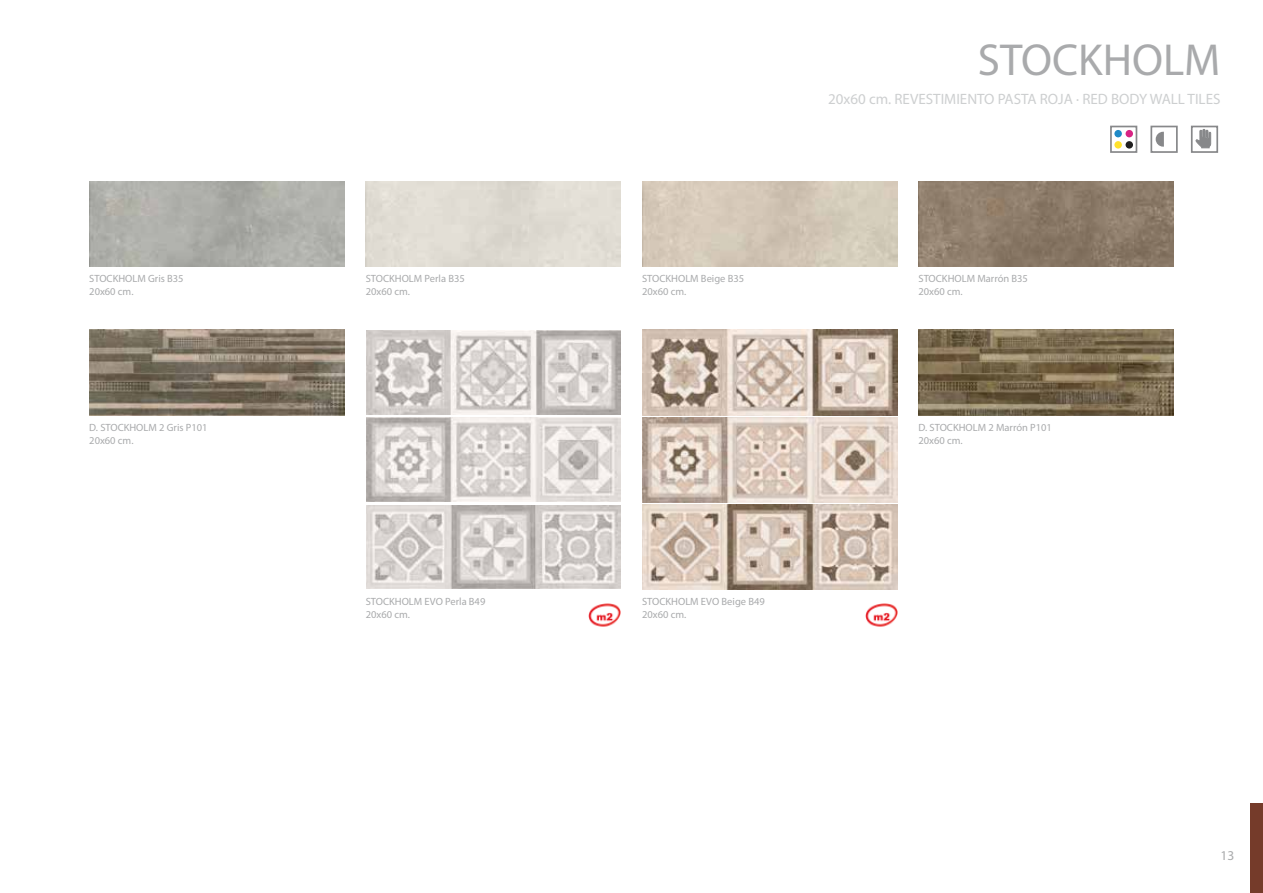
<style>
.page{position:relative;width:1263px;height:893px;background:#fff}
.page>*{position:absolute;margin:0;border:0;box-sizing:border-box;transform-origin:0 0}
.t1{font:45px "Myriad Pro";color:#a9aaac}
.t2{font:15px "Myriad Pro";color:#cdcfd0}
.t3{font:13.5px "Myriad Pro";color:#a9aaac}
.t4{font:10.5px/12.6px "Myriad Pro";color:#a9aaac}
</style>
<div class="page">
<div style="left:1110px;top:126px;width:27px;height:27px;border:2px solid #87888a"></div>
<div style="left:1114px;top:130px;width:8px;height:7px;background:#1f8ac7;border-radius:50%"></div>
<div style="left:1125px;top:130px;width:8px;height:7px;background:#d82484;border-radius:50%"></div>
<div style="left:1114px;top:141px;width:8px;height:8px;background:#ffe22c;border-radius:50%"></div>
<div style="left:1125px;top:141px;width:8px;height:8px;background:#202020;border-radius:50%"></div>
<div style="left:1150px;top:126px;width:28px;height:27px;border:2px solid #87888a"></div>
<svg style="left:1155px;top:131px;width:9px;height:16px"></svg>
<div style="left:1191px;top:126px;width:27px;height:27px;border:2px solid #87888a"></div>
<svg style="left:1195px;top:125px;width:16px;height:24px"></svg>
<img style="left:89px;top:330px;width:255px;height:85px">
<img style="left:918px;top:330px;width:256px;height:85px">
<img style="left:918px;top:181px;width:256px;height:85px">
<img style="left:642px;top:330px;width:255px;height:85px">
<img style="left:642px;top:417px;width:255px;height:85px">
<img style="left:642px;top:504px;width:255px;height:85px">
<img style="left:865px;top:603px;width:32px;height:24px">
<img style="left:366px;top:331px;width:254px;height:83px">
<img style="left:366px;top:418px;width:254px;height:83px">
<img style="left:366px;top:505px;width:254px;height:84px">
<img style="left:589px;top:603px;width:32px;height:24px">
<div style="left:1250px;top:804px;width:13px;height:89px;background:#753b2a"></div>
<h1 class="t1" style="left:978px;top:32px;width:244px">STOCKHOLM</h1>
<h2 class="t2" style="left:828px;top:90px;width:394px">20x60 cm. REVESTIMIENTO PASTA ROJA · RED BODY WALL TILES</h2>
<p class="t4" style="left:366px;top:272px;width:101px">STOCKHOLM Perla B35<br>20x60 cm.</p>
<p class="t4" style="left:89px;top:272px;width:96px">STOCKHOLM Gris B35<br>20x60 cm.</p>
<p class="t4" style="left:642px;top:272px;width:104px">STOCKHOLM Beige B35<br>20x60 cm.</p>
<p class="t4" style="left:918px;top:272px;width:111px">STOCKHOLM Marrón B35<br>20x60 cm.</p>
<p class="t4" style="left:89px;top:421px;width:120px">D. STOCKHOLM 2 Gris P101<br>20x60 cm.</p>
<p class="t4" style="left:918px;top:421px;width:135px">D. STOCKHOLM 2 Marrón P101<br>20x60 cm.</p>
<p class="t4" style="left:366px;top:595px;width:121px">STOCKHOLM EVO Perla B49<br>20x60 cm.</p>
<p class="t4" style="left:642px;top:595px;width:124px">STOCKHOLM EVO Beige B49<br>20x60 cm.</p>
<p class="t3" style="left:1220px;top:847px;width:15px">13</p>
</div>
